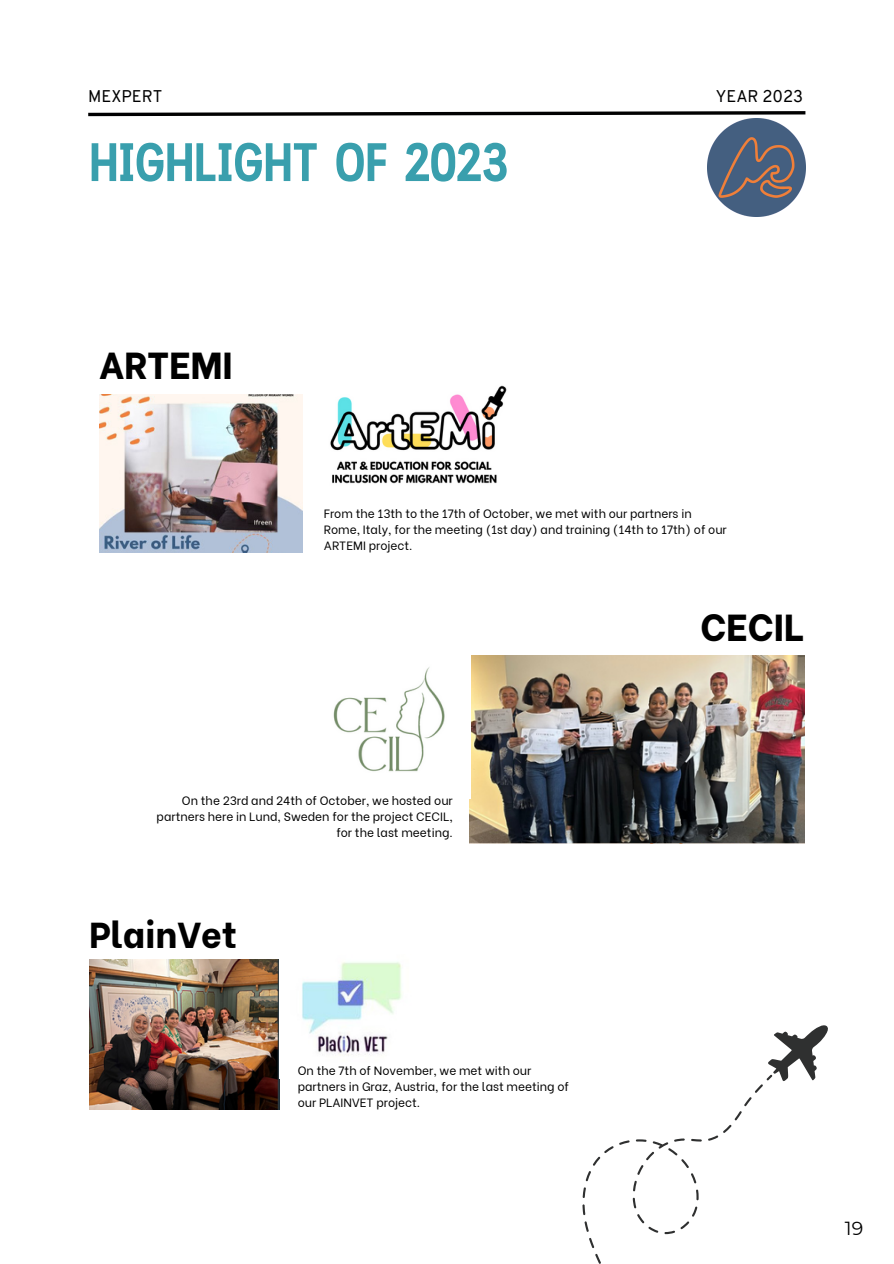
<style>
.page{position:relative;width:894px;height:1264px;background:#fff}
.page>*{position:absolute;margin:0;border:0;box-sizing:border-box;transform-origin:0 0}
.t1{font:700 54px "Cloud Cond";color:#399fad}
.t2{font:800 37.5px "Be Vietnam";color:#000}
.t3{font:800 36px "Be Vietnam";color:#000}
.t4{font:18.9px "Montserrat";color:#000001}
.t5{font:16.5px "Overpass";color:#000001}
.t6{font:12px/16px "Be Vietnam";color:#000}
</style>
<div class="page">
<svg style="left:88px;top:111px;width:718px;height:6px"></svg>
<img style="left:707px;top:118px;width:98px;height:98px">
<img style="left:288px;top:385px;width:219px;height:99px">
<img style="left:99px;top:395px;width:204px;height:157px">
<img style="left:469px;top:655px;width:335px;height:188px">
<img style="left:333px;top:655px;width:137px;height:143px">
<svg style="left:582px;top:1025px;width:246px;height:238px"></svg>
<img style="left:89px;top:959px;width:190px;height:150px">
<img style="left:302px;top:962px;width:100px;height:94px">
<p class="t5" style="left:88px;top:90px;width:76px">MEXPERT</p>
<h2 class="t5" style="left:715px;top:90px;width:89px">YEAR 2023</h2>
<h4 class="t1" style="left:89px;top:142px;width:420px">HIGHLIGHT OF 2023</h4>
<h2 class="t2" style="left:99px;top:334px;width:135px">ARTEMI</h2>
<p class="t6" style="left:324px;top:504px;width:404px">From the 13th to the 17th of October, we met with our partners in<br>Rome, Italy, for the meeting (1st day) and training (14th to 17th) of our<br>ARTEMI project.</p>
<p class="t2" style="left:700px;top:596px;width:105px">CECIL</p>
<p class="t6" style="left:156px;top:791px;width:297px;text-align:right">On the 23rd and 24th of October, we hosted our partners here in Lund, Sweden for the project CECIL, for the last meeting.</p>
<p class="t3" style="left:89px;top:905px;width:149px">PlainVet</p>
<p class="t6" style="left:297px;top:1061px;width:273px">On the 7th of November, we met with our partners in Graz, Austria, for the last meeting of our PLAINVET project.</p>
<h3 class="t4" style="left:844px;top:1217px;width:20px">19</h3>
</div>
